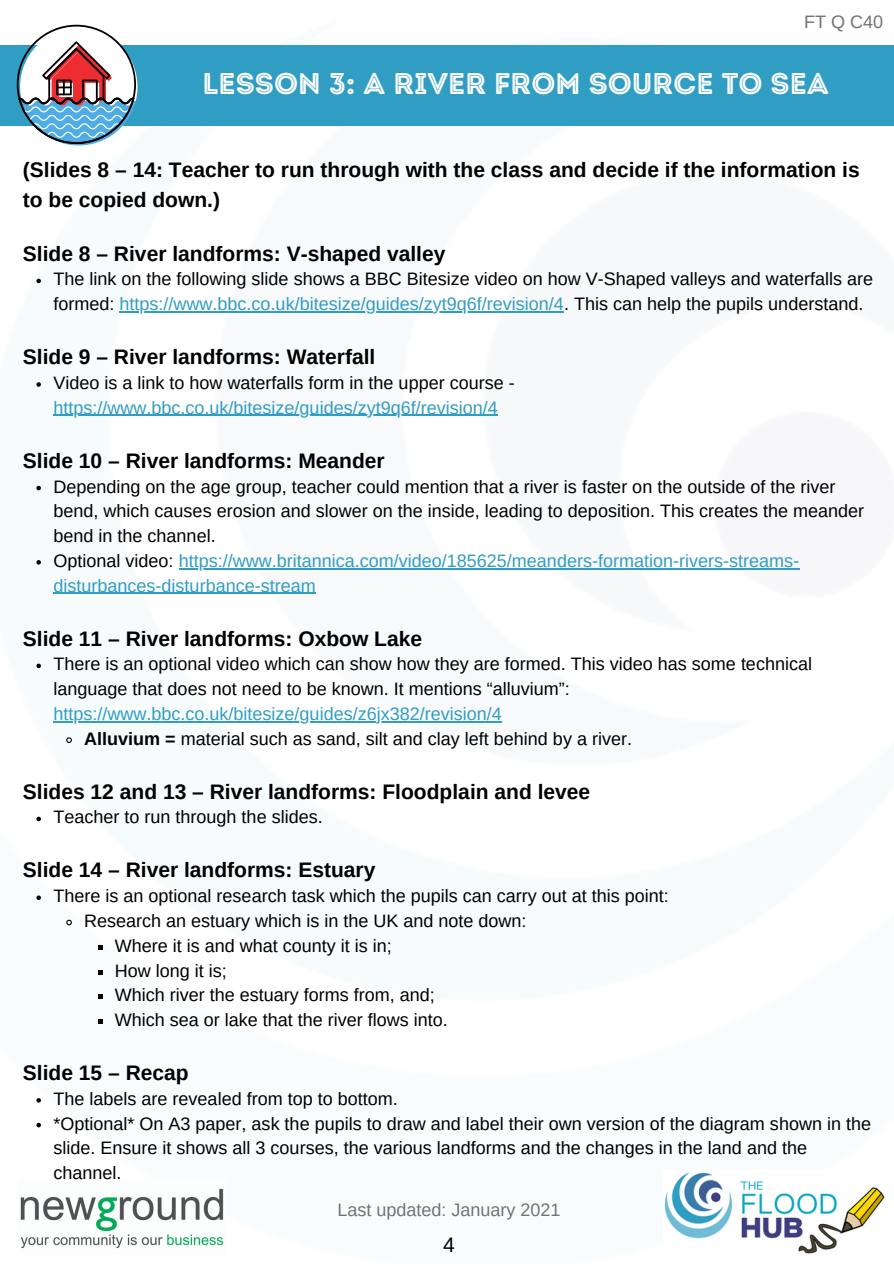
<style>
.page{position:relative;width:894px;height:1264px;background:#fff}
.page>*{position:absolute;margin:0;border:0;box-sizing:border-box;transform-origin:0 0}
.t1{font:30px "Intro Rust Base Line";color:#fff}
.t2{font:700 21px/29.2px "Arimo";color:#000}
.t3{font:21px "Arimo";color:#000}
.t4{font:18px/24.8px "Arimo";color:#000}
.t5{font:18px/24.8px "Arimo";color:#309dc3}
.t6{font:18px "Arimo";color:#737373}
.s1{color:#309dc3}
.s2{color:#000}
.s3{font-weight:700;color:#000}
</style>
<div class="page">
<img style="left:664px;top:1172px;width:221px;height:82px">
<div style="left:0;top:45px;width:893px;height:80px;background:#309dc3"></div>
<svg style="left:17px;top:25px;width:120px;height:120px"></svg>
<img style="left:20px;top:1188px;width:204px;height:61px">
<svg style="left:36px;top:279px;width:5px;height:4px"></svg>
<hr style="left:120px;top:311px;width:444px;height:1px;background:#309dc3">
<svg style="left:36px;top:382px;width:5px;height:5px"></svg>
<hr style="left:53px;top:415px;width:445px;height:1px;background:#309dc3">
<svg style="left:36px;top:486px;width:5px;height:4px"></svg>
<svg style="left:36px;top:560px;width:5px;height:4px"></svg>
<hr style="left:179px;top:568px;width:620px;height:1px;background:#309dc3">
<hr style="left:53px;top:592px;width:263px;height:2px;background:#309dc3">
<svg style="left:36px;top:663px;width:5px;height:5px"></svg>
<hr style="left:53px;top:721px;width:449px;height:1px;background:#309dc3">
<svg style="left:66px;top:737px;width:6px;height:6px"></svg>
<svg style="left:36px;top:816px;width:5px;height:5px"></svg>
<svg style="left:36px;top:895px;width:5px;height:5px"></svg>
<svg style="left:66px;top:919px;width:6px;height:7px"></svg>
<svg style="left:98px;top:945px;width:5px;height:4px"></svg>
<svg style="left:98px;top:970px;width:5px;height:4px"></svg>
<svg style="left:98px;top:994px;width:5px;height:5px"></svg>
<svg style="left:98px;top:1019px;width:5px;height:4px"></svg>
<svg style="left:36px;top:1098px;width:5px;height:4px"></svg>
<svg style="left:36px;top:1122px;width:5px;height:5px"></svg>
<p class="t6" style="left:804px;top:11px;width:80px">FT Q C40</p>
<p class="t1" style="left:202px;top:66px;width:627px">LESSON 3: A RIVER FROM SOURCE TO SEA</p>
<h3 class="t2" style="left:23px;top:155px;width:838px">(Slides 8 – 14: Teacher to run through with the class and decide if the information is to be copied down.)</h3>
<h1 class="t2" style="left:23px;top:239px;width:424px">Slide 8 – River landforms: V-shaped valley</h1>
<h2 class="t4" style="left:53px;top:267px;width:820px">The link on the following slide shows a BBC Bitesize video on how V-Shaped valleys and waterfalls are formed: <span class="s1">https://www.bbc.co.uk/bitesize/guides/zyt9q6f/revision/4</span>. This can help the pupils understand.</h2>
<p class="t2" style="left:23px;top:342px;width:354px">Slide 9 – River landforms: Waterfall</p>
<p class="t4" style="left:53px;top:370px;width:462px">Video is a link to how waterfalls form in the upper course -</p>
<p class="t5" style="left:53px;top:395px;width:445px">https://www.bbc.co.uk/bitesize/guides/zyt9q6f/revision/4</p>
<p class="t2" style="left:23px;top:446px;width:363px">Slide 10 – River landforms: Meander</p>
<h2 class="t4" style="left:53px;top:474px;width:811px">Depending on the age group, teacher could mention that a river is faster on the outside of the river bend, which causes erosion and slower on the inside, leading to deposition. This creates the meander bend in the channel.</h2>
<p class="t5" style="left:53px;top:548px;width:747px"><span class="s2">Optional video:</span> https://www.britannica.com/video/185625/meanders-formation-rivers-streams-</p>
<h2 class="t5" style="left:53px;top:573px;width:264px">disturbances-disturbance-stream</h2>
<h2 class="t2" style="left:23px;top:623px;width:400px">Slide 11 – River landforms: Oxbow Lake</h2>
<p class="t4" style="left:53px;top:651px;width:759px">There is an optional video which can show how they are formed. This video has some technical language that does not need to be known. It mentions “alluvium”:</p>
<p class="t5" style="left:84px;top:701px;width:549px;text-indent:-31px">https://www.bbc.co.uk/bitesize/guides/z6jx382/revision/4<br><span class="s3">Alluvium =</span> <span class="s2">material such as sand, silt and clay left behind by a river.</span></p>
<h2 class="t2" style="left:23px;top:776px;width:568px">Slides 12 and 13 – River landforms: Floodplain and levee</h2>
<p class="t4" style="left:53px;top:804px;width:270px">Teacher to run through the slides.</p>
<p class="t2" style="left:23px;top:855px;width:354px">Slide 14 – River landforms: Estuary</p>
<h2 class="t4" style="left:53px;top:883px;width:616px">There is an optional research task which the pupils can carry out at this point:</h2>
<p class="t4" style="left:84px;top:908px;width:443px">Research an estuary which is in the UK and note down:</p>
<h2 class="t4" style="left:115px;top:933px;width:278px">Where it is and what county it is in;</h2>
<p class="t4" style="left:115px;top:957px;width:113px">How long it is;</p>
<p class="t4" style="left:115px;top:982px;width:321px">Which river the estuary forms from, and;</p>
<p class="t4" style="left:115px;top:1007px;width:334px">Which sea or lake that the river flows into.</p>
<p class="t2" style="left:23px;top:1058px;width:167px">Slide 15 – Recap</p>
<p class="t4" style="left:53px;top:1086px;width:345px">The labels are revealed from top to bottom.</p>
<p class="t4" style="left:53px;top:1110px;width:818px">*Optional* On A3 paper, ask the pupils to draw and label their own version of the diagram shown in the slide. Ensure it shows all 3 courses, the various landforms and the changes in the land and the channel.</p>
<h2 class="t6" style="left:337px;top:1199px;width:225px">Last updated: January 2021</h2>
<p class="t3" style="left:443px;top:1233px;width:13px">4</p>
</div>
